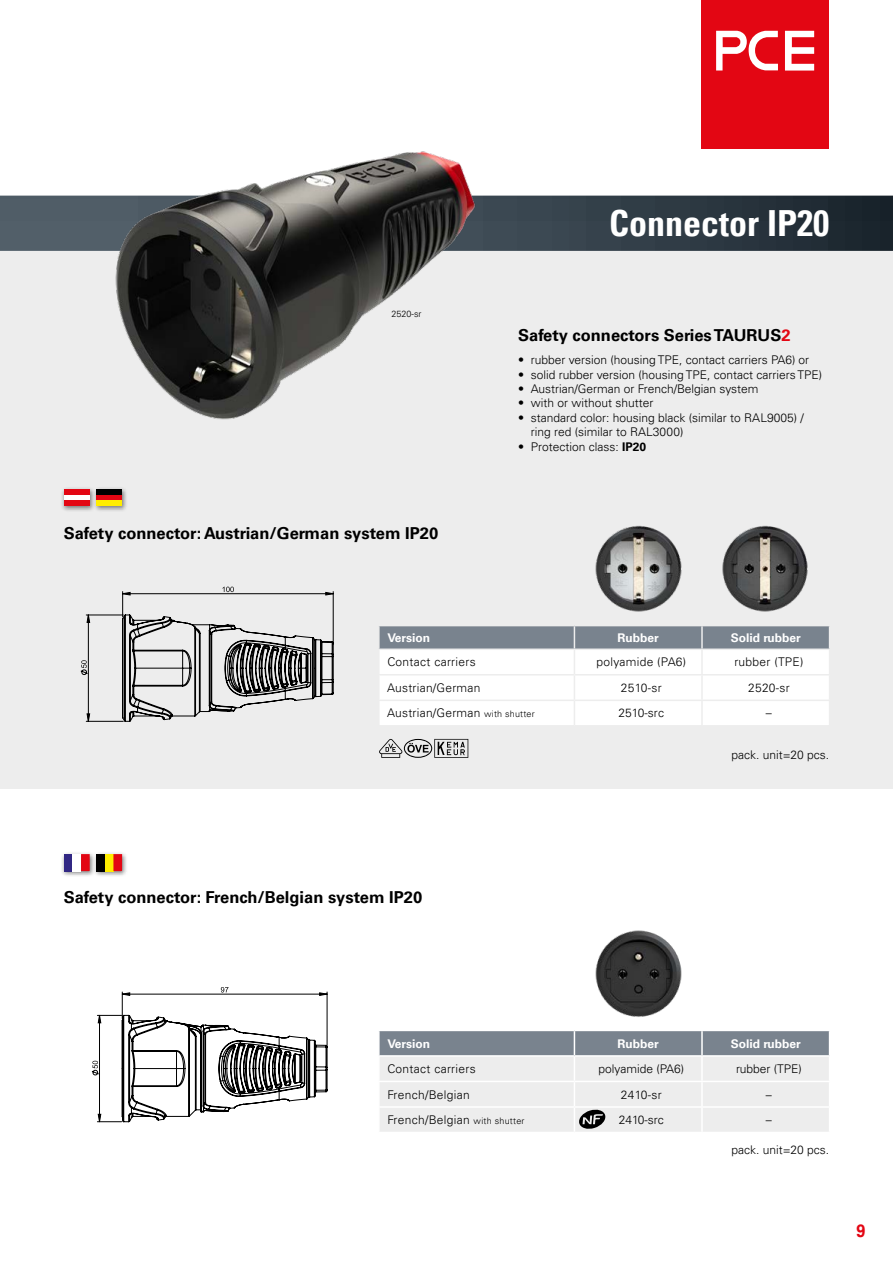
<style>
.page{position:relative;width:893px;height:1263px;background:#fff}
.page>*{position:absolute;margin:0;border:0;box-sizing:border-box;transform-origin:0 0}
.t1{font:700 condensed 36px "Univers LT Pro";color:#fff}
.t2{font:700 18px "Univers LT Pro 65";color:#e30613;scale:.9 1}
.t3{font:700 16.5px "Univers LT Pro 65";color:#000}
.t4{font:300 12px/14.4px "Univers LT Pro 45";color:#000}
.t5{font:300 12px "Univers LT Pro 45";letter-spacing:.025em;color:#000}
.t6{font:700 12px "Univers LT Pro 65";color:#fff}
.t7{font:300 12px "Univers LT Pro 45";letter-spacing:.02em;color:#000}
.t8{font:300 9px "Univers LT Pro 45";color:#000}
.s1{color:#e30613}
.s2{font-family:"Univers LT Pro 65";font-weight:700}
.s3{font-size:9px}
</style>
<div class="page">
<div style="left:702px;top:0;width:127px;height:148px;background:#e30613"></div>
<svg style="left:716px;top:31px;width:98px;height:40px"></svg>
<div style="left:0;top:251px;width:893px;height:537px;background:#ededed"></div>
<svg style="left:26px;top:196px;width:867px;height:55px;background:#29353e"></svg>
<img style="left:595px;top:525px;width:87px;height:87px">
<img style="left:595px;top:930px;width:87px;height:87px">
<img style="left:0;top:195px;width:26px;height:56px">
<img style="left:722px;top:525px;width:86px;height:87px">
<img style="left:33px;top:151px;width:547px;height:269px">
<hr style="left:86px;top:721px;width:37px;height:1px;background:#000">
<hr style="left:86px;top:615px;width:37px;height:1px;background:#000">
<svg style="left:80px;top:614px;width:10px;height:108px"></svg>
<svg style="left:122px;top:587px;width:212px;height:135px"></svg>
<svg style="left:91px;top:987px;width:237px;height:135px"></svg>
<div style="left:93px;top:851px;width:35px;height:26px;background:#000;opacity:.5"></div>
<div style="left:96px;top:854px;width:9px;height:17px;background:#000"></div>
<div style="left:105px;top:854px;width:8px;height:17px;background:#ffed00"></div>
<svg style="left:113px;top:854px;width:9px;height:17px"></svg>
<div style="left:61px;top:851px;width:35px;height:26px;background:#000;opacity:.5"></div>
<div style="left:64px;top:854px;width:8px;height:17px;background:#312783"></div>
<div style="left:72px;top:854px;width:9px;height:17px;background:#fff"></div>
<svg style="left:81px;top:854px;width:9px;height:17px"></svg>
<div style="left:61px;top:486px;width:35px;height:26px;background:#000;opacity:.5"></div>
<div style="left:64px;top:489px;width:26px;height:6px;background:#e30613"></div>
<div style="left:64px;top:495px;width:26px;height:5px;background:#fff"></div>
<div style="left:64px;top:500px;width:26px;height:6px;background:#e30613"></div>
<div style="left:93px;top:486px;width:35px;height:26px;background:#000;opacity:.5"></div>
<div style="left:96px;top:489px;width:26px;height:6px;background:#000"></div>
<div style="left:96px;top:495px;width:26px;height:5px;background:#e30613"></div>
<div style="left:96px;top:500px;width:26px;height:6px;background:#ffed00"></div>
<svg style="left:379px;top:739px;width:89px;height:19px"></svg>
<svg style="left:379px;top:626px;width:451px;height:99px;background:#e0e2e4"></svg>
<svg style="left:379px;top:1030px;width:451px;height:102px;background:#d1d4d6"></svg>
<p class="t8" style="left:392px;top:308px;width:32px">2520-sr</p>
<h3 class="t3" style="left:64px;top:522px;width:376px">Safety connector: Austrian/German system IP20</h3>
<h1 class="t1" style="left:609px;top:201px;width:221px">Connector IP20</h1>
<h3 class="t3" style="left:518px;top:324px;width:274px">Safety connectors Series TAURUS<span class="s1">2</span></h3>
<p class="t4" style="left:518px;top:352px;width:293px">• rubber version (housing TPE, contact carriers PA6) or</p>
<p class="t4" style="left:518px;top:367px;width:306px">• solid rubber version (housing TPE, contact carriers TPE)</p>
<p class="t4" style="left:518px;top:381px;width:242px">• Austrian/German or French/Belgian system</p>
<p class="t4" style="left:518px;top:395px;width:137px">• with or without shutter</p>
<p class="t4" style="left:531px;top:410px;width:274px;text-indent:-13px">• standard color: housing black (similar to RAL9005) / ring red (similar to RAL3000)</p>
<p class="t4" style="left:518px;top:439px;width:129px">• Protection class: <span class="s2">IP20</span></p>
<p class="t6" style="left:387px;top:629px;width:44px">Version</p>
<p class="t6" style="left:618px;top:629px;width:43px">Rubber</p>
<p class="t6" style="left:731px;top:629px;width:72px">Solid rubber</p>
<p class="t5" style="left:387px;top:654px;width:90px">Contact carriers</p>
<p class="t5" style="left:596px;top:654px;width:91px">polyamide (PA6)</p>
<p class="t5" style="left:734px;top:654px;width:71px">rubber (TPE)</p>
<p class="t7" style="left:387px;top:680px;width:95px">Austrian/German</p>
<p class="t4" style="left:621px;top:680px;width:42px">2510-sr</p>
<p class="t4" style="left:748px;top:680px;width:43px">2520-sr</p>
<p class="t7" style="left:387px;top:705px;width:149px">Austrian/German <span class="s3">with shutter</span></p>
<p class="t4" style="left:618px;top:706px;width:47px">2510-src</p>
<p class="t4" style="left:766px;top:706px;width:7px">–</p>
<h3 class="t3" style="left:64px;top:885px;width:360px">Safety connector: French/Belgian system IP20</h3>
<p class="t4" style="left:731px;top:747px;width:99px">pack. unit=20 pcs.</p>
<p class="t6" style="left:387px;top:1035px;width:44px">Version</p>
<p class="t6" style="left:618px;top:1035px;width:43px">Rubber</p>
<p class="t6" style="left:731px;top:1035px;width:72px">Solid rubber</p>
<p class="t5" style="left:387px;top:1061px;width:90px">Contact carriers</p>
<p class="t4" style="left:599px;top:1061px;width:87px">polyamide (PA6)</p>
<p class="t4" style="left:736px;top:1061px;width:67px">rubber (TPE)</p>
<p class="t5" style="left:387px;top:1086px;width:84px">French/Belgian</p>
<p class="t4" style="left:621px;top:1087px;width:42px">2410-sr</p>
<p class="t4" style="left:766px;top:1087px;width:7px">–</p>
<p class="t5" style="left:387px;top:1112px;width:139px">French/Belgian <span class="s3">with shutter</span></p>
<p class="t4" style="left:619px;top:1112px;width:47px">2410-src</p>
<p class="t4" style="left:766px;top:1112px;width:7px">–</p>
<p class="t4" style="left:731px;top:1142px;width:99px">pack. unit=20 pcs.</p>
<h2 class="t2" style="left:857px;top:1218px;width:12px">9</h2>
</div>
